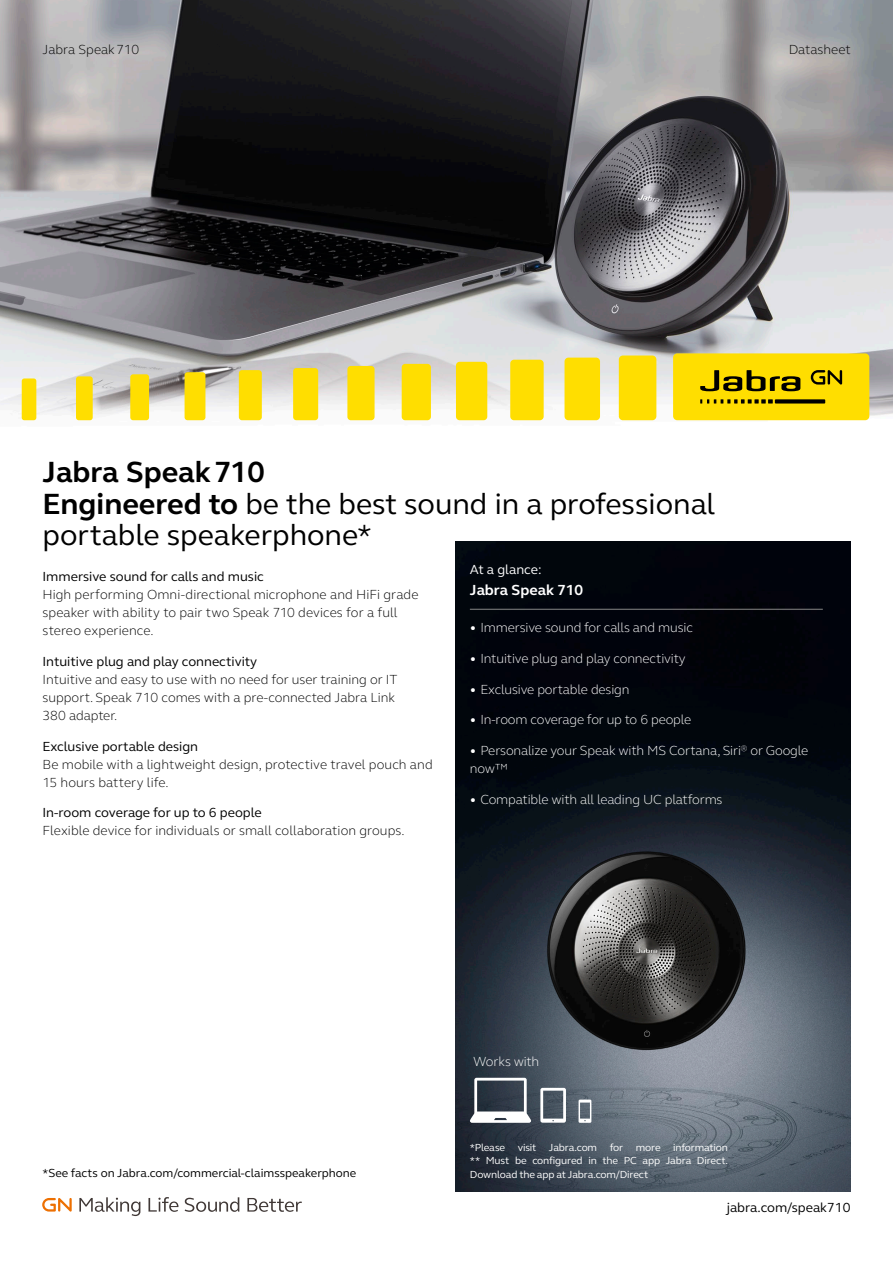
<style>
.page{position:relative;width:893px;height:1263px;background:#fff}
.page>*{position:absolute;margin:0;border:0;box-sizing:border-box;transform-origin:0 0}
.t1{font:30px/31.5px "FS Elliot Pro";color:#000}
.t2{font:700 15px "FS Elliot Pro";color:#fff}
.t3{font:300 13.5px/18px "FS Elliot Pro";color:#000}
.t4{font:300 13.5px/18px "FS Elliot Pro";letter-spacing:-.01em;color:#fff}
.t5{font:13.5px "FS Elliot Pro";color:#000}
.t6{font:13.5px "FS Elliot Pro";color:#fff}
.t7{font:12px "FS Elliot Pro";color:#000}
.t8{font:10.5px/13.5px "FS Elliot Pro";letter-spacing:-.01em;color:#fff;text-align:justify}
.s1{font-weight:700}
</style>
<div class="page">
<img style="left:0;top:0;width:893px;height:1217px">
<div style="left:22px;top:378px;width:14px;height:42px;background:#ffde00;border-radius:3px"></div>
<div style="left:76px;top:376px;width:17px;height:44px;background:#ffde00;border-radius:3px"></div>
<div style="left:130px;top:374px;width:19px;height:46px;background:#ffde00;border-radius:3px"></div>
<div style="left:185px;top:372px;width:20px;height:48px;background:#ffde00;border-radius:3px"></div>
<div style="left:239px;top:370px;width:23px;height:50px;background:#ffde00;border-radius:3px"></div>
<div style="left:293px;top:368px;width:25px;height:52px;background:#ffde00;border-radius:3px"></div>
<div style="left:347px;top:366px;width:28px;height:54px;background:#ffde00;border-radius:3px"></div>
<div style="left:402px;top:364px;width:29px;height:56px;background:#ffde00;border-radius:4px"></div>
<div style="left:456px;top:362px;width:31px;height:58px;background:#ffde00;border-radius:4px"></div>
<div style="left:510px;top:360px;width:34px;height:60px;background:#ffde00;border-radius:4px"></div>
<div style="left:564px;top:358px;width:36px;height:62px;background:#ffde00;border-radius:4px"></div>
<div style="left:619px;top:355px;width:37px;height:65px;background:#ffde00;border-radius:4px"></div>
<div style="left:673px;top:353px;width:196px;height:67px;background:#ffde00;border-radius:4px"></div>
<svg style="left:700px;top:370px;width:100px;height:21px"></svg>
<svg style="left:700px;top:399px;width:73px;height:4px"></svg>
<svg style="left:775px;top:399px;width:50px;height:4px"></svg>
<svg style="left:811px;top:370px;width:31px;height:15px"></svg>
<svg style="left:42px;top:1198px;width:30px;height:13px"></svg>
<svg style="left:79px;top:1197px;width:61px;height:19px"></svg>
<svg style="left:148px;top:1197px;width:30px;height:15px"></svg>
<svg style="left:185px;top:1197px;width:54px;height:15px"></svg>
<svg style="left:247px;top:1198px;width:55px;height:14px"></svg>
<img style="left:455px;top:541px;width:395px;height:650px">
<hr style="left:470px;top:609px;width:353px;height:1px;background:#878786">
<svg style="left:579px;top:1099px;width:12px;height:24px"></svg>
<svg style="left:470px;top:1078px;width:62px;height:45px"></svg>
<svg style="left:540px;top:1089px;width:26px;height:34px"></svg>
<img style="left:491px;top:819px;width:310px;height:270px">
<p class="t3" style="left:43px;top:40px;width:98px">Jabra Speak710</p>
<p class="t3" style="left:789px;top:40px;width:63px">Datasheet</p>
<h1 class="t1" style="left:43px;top:455px;width:674px"><span class="s1">Jabra Speak710<br>Engineered to</span> be the best sound in a professional portable speakerphone*</h1>
<p class="t5" style="left:43px;top:567px;width:223px">Immersive sound for calls and music</p>
<p class="t3" style="left:43px;top:585px;width:378px">High performing Omni-directional microphone and HiFi grade speaker with ability to pair two Speak 710 devices for a full stereo experience.</p>
<p class="t5" style="left:43px;top:652px;width:216px">Intuitive plug and play connectivity</p>
<p class="t3" style="left:43px;top:670px;width:357px">Intuitive and easy to use with no need for user training or IT support. Speak 710 comes with a pre-connected Jabra Link<br>380 adapter.</p>
<p class="t5" style="left:43px;top:737px;width:157px">Exclusive portable design</p>
<p class="t3" style="left:43px;top:755px;width:392px">Be mobile with a lightweight design, protective travel pouch and<br>15 hours battery life.</p>
<p class="t5" style="left:43px;top:804px;width:221px">In-room coverage for up to 6 people</p>
<p class="t3" style="left:43px;top:821px;width:364px">Flexible device for individuals or small collaboration groups.</p>
<p class="t6" style="left:470px;top:560px;width:73px">At a glance:</p>
<p class="t2" style="left:470px;top:579px;width:115px">Jabra Speak 710</p>
<p class="t4" style="left:470px;top:618px;width:225px">• Immersive sound for calls and music</p>
<p class="t4" style="left:470px;top:649px;width:217px">• Intuitive plug and play connectivity</p>
<p class="t4" style="left:470px;top:680px;width:161px">• Exclusive portable design</p>
<p class="t4" style="left:470px;top:710px;width:223px">• In-room coverage for up to 6 people</p>
<p class="t4" style="left:470px;top:741px;width:340px">• Personalize your Speak with MS Cortana, Siri<sup>®</sup> or Google now™</p>
<p class="t4" style="left:470px;top:790px;width:254px">• Compatible with all leading UC platforms</p>
<p class="t7" style="left:43px;top:1165px;width:315px">*See facts on Jabra.com/commercial-claimsspeakerphone</p>
<p class="t4" style="left:473px;top:1052px;width:68px">Works with</p>
<p class="t8" style="left:470px;top:1140px;width:260px">*Please visit Jabra.com for more information ** Must be configured in the PC app Jabra Direct.<br>Download the app at Jabra.com/Direct</p>
<p class="t5" style="left:727px;top:1198px;width:125px">jabra.com/speak710</p>
</div>
